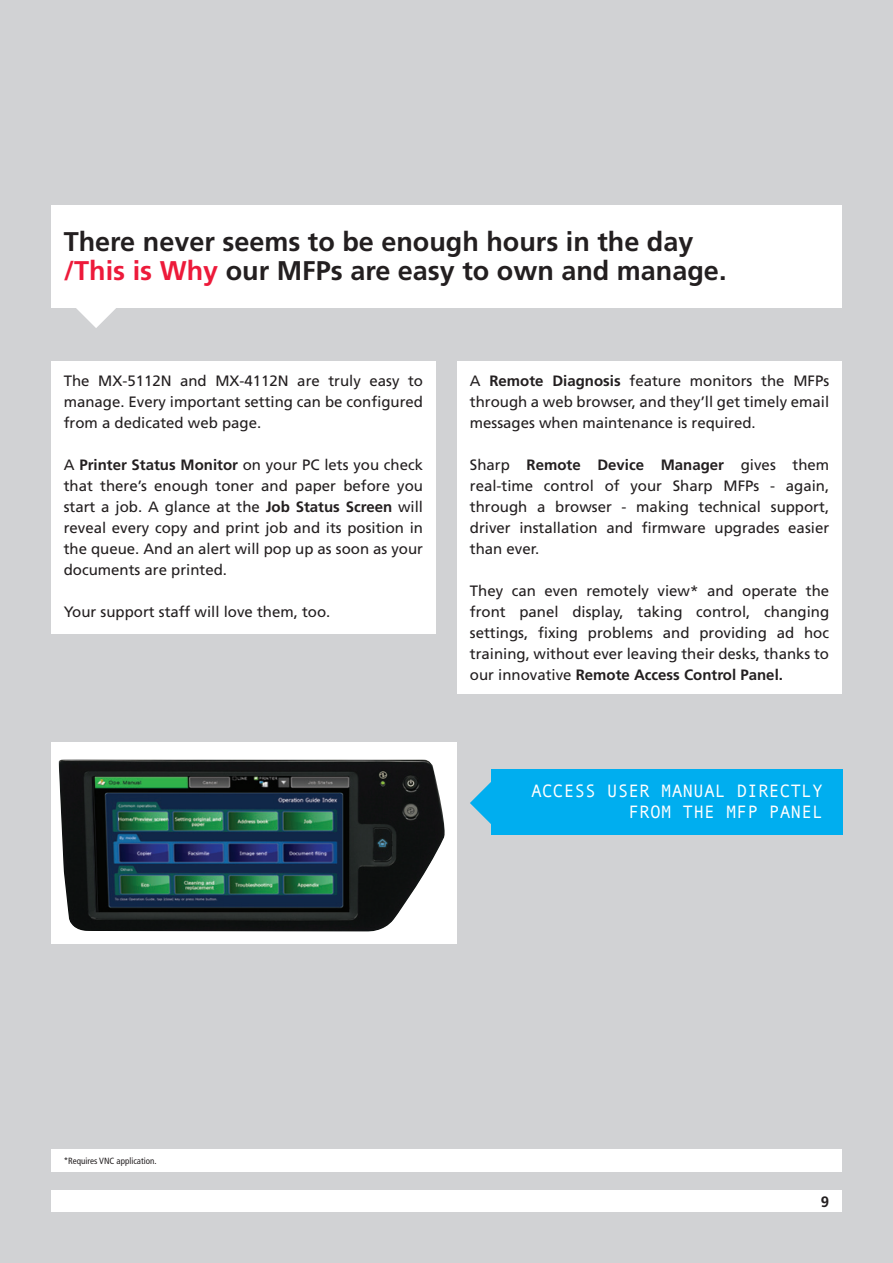
<style>
.page{position:relative;width:893px;height:1263px;background:#d1d2d4}
.page>*{position:absolute;margin:0;border:0;box-sizing:border-box;transform-origin:0 0}
.t1{font:700 27px/28.5px "Frutiger";color:#231f20}
.t2{font:18px/21px "Andale Mono";color:#fff;text-align:right}
.t3{font:15px/21px "Frutiger";color:#231f20;text-align:justify}
.t4{font:700 15px "Frutiger";color:#231f20}
.t5{font:condensed 9px "Frutiger";color:#231f20}
.s1{color:#ed1a3a}
.s2{font-weight:700}
</style>
<div class="page">
<div style="left:51px;top:1191px;width:791px;height:21px;background:#fff"></div>
<div style="left:51px;top:205px;width:791px;height:102px;background:#fff"></div>
<svg style="left:71px;top:307px;width:51px;height:21px"></svg>
<div style="left:457px;top:361px;width:385px;height:333px;background:#fff"></div>
<div style="left:51px;top:361px;width:385px;height:273px;background:#fff"></div>
<div style="left:51px;top:743px;width:406px;height:201px;background:#fff"></div>
<img style="left:58px;top:759px;width:387px;height:173px">
<div style="left:491px;top:769px;width:352px;height:65px;background:#00aeef"></div>
<svg style="left:470px;top:782px;width:21px;height:42px"></svg>
<div style="left:51px;top:1149px;width:791px;height:22px;background:#fff"></div>
<h1 class="t1" style="left:64px;top:227px;width:664px">There never seems to be enough hours in the day <span class="s1">/This is Why</span> our MFPs are easy to own and manage.</h1>
<p class="t3" style="left:64px;top:370px;width:361px">The MX-5112N and MX-4112N are truly easy to manage. Every important setting can be configured from a dedicated web page.</p>
<p class="t3" style="left:64px;top:454px;width:361px">A <span class="s2">Printer Status Monitor</span> on your PC lets you check that there’s enough toner and paper before you start a job. A glance at the <span class="s2">Job Status Screen</span> will reveal every copy and print job and its position in the queue. And an alert will pop up as soon as your documents are printed.</p>
<p class="t3" style="left:64px;top:601px;width:268px">Your support staff will love them, too.</p>
<p class="t3" style="left:470px;top:370px;width:361px">A <span class="s2">Remote Diagnosis</span> feature monitors the MFPs through a web browser, and they’ll get timely email messages when maintenance is required.</p>
<p class="t3" style="left:470px;top:454px;width:361px">Sharp <span class="s2">Remote Device Manager</span> gives them real-time control of your Sharp MFPs - again, through a browser - making technical support, driver installation and firmware upgrades easier than ever.</p>
<p class="t3" style="left:470px;top:580px;width:361px">They can even remotely view* and operate the front panel display, taking control, changing settings, fixing problems and providing ad hoc training, without ever leaving their desks, thanks to our innovative <span class="s2">Remote Access Control Panel.</span></p>
<p class="t2" style="left:531px;top:780px;width:293px">ACCESS USER MANUAL DIRECTLY<br>FROM THE MFP PANEL</p>
<p class="t5" style="left:64px;top:1155px;width:94px">*Requires VNC application.</p>
<p class="t4" style="left:821px;top:1193px;width:10px">9</p>
</div>
